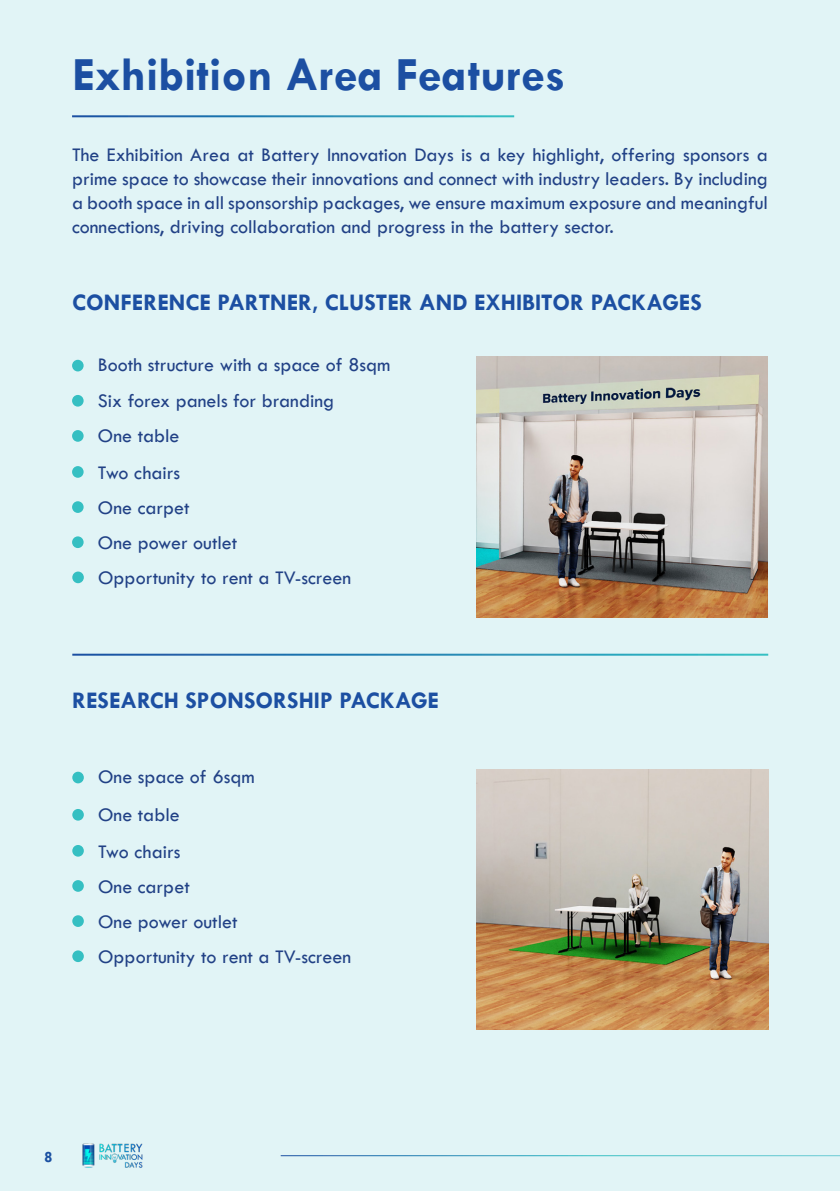
<style>
.page{position:relative;width:840px;height:1191px;background:#fff}
.page>*{position:absolute;margin:0;border:0;box-sizing:border-box;transform-origin:0 0}
.t1{font:700 48px "Tw Cen";color:#1c4fa2}
.t2{font:700 24px "Tw Cen";color:#1c4fa2}
.t3{font:20px/24px "Tw Cen";color:#214186;text-align:justify}
.t4{font:700 16px "Tw Cen";color:#1a50a1}
</style>
<div class="page">
<div style="left:0;top:0;width:839px;height:1191px;background:#e1f4f6"></div>
<hr style="left:280px;top:1155px;width:557px;height:1px;background:#fff">
<img style="left:82px;top:1143px;width:61px;height:25px">
<hr style="left:72px;top:115px;width:442px;height:2px;background:#fff">
<hr style="left:72px;top:653px;width:695px;height:2px;background:#fff">
<div style="left:72px;top:466px;width:12px;height:12px;background:#35bfc2;border-radius:50%"></div>
<div style="left:72px;top:845px;width:12px;height:11px;background:#35bfc2;border-radius:50%"></div>
<div style="left:72px;top:360px;width:12px;height:11px;background:#35bfc2;border-radius:50%"></div>
<div style="left:72px;top:771px;width:12px;height:12px;background:#35bfc2;border-radius:50%"></div>
<div style="left:72px;top:501px;width:12px;height:12px;background:#35bfc2;border-radius:50%"></div>
<div style="left:72px;top:880px;width:12px;height:11px;background:#35bfc2;border-radius:50%"></div>
<div style="left:72px;top:395px;width:12px;height:11px;background:#35bfc2;border-radius:50%"></div>
<div style="left:72px;top:536px;width:12px;height:12px;background:#35bfc2;border-radius:50%"></div>
<div style="left:72px;top:571px;width:12px;height:12px;background:#35bfc2;border-radius:50%"></div>
<div style="left:72px;top:950px;width:12px;height:12px;background:#35bfc2;border-radius:50%"></div>
<div style="left:72px;top:915px;width:12px;height:12px;background:#35bfc2;border-radius:50%"></div>
<div style="left:72px;top:430px;width:12px;height:12px;background:#35bfc2;border-radius:50%"></div>
<div style="left:72px;top:809px;width:12px;height:11px;background:#35bfc2;border-radius:50%"></div>
<img style="left:476px;top:356px;width:291px;height:261px">
<img style="left:476px;top:769px;width:291px;height:260px">
<p class="t1" style="left:72px;top:46px;width:494px">Exhibition Area Features</p>
<p class="t3" style="left:72px;top:143px;width:697px">The Exhibition Area at Battery Innovation Days is a key highlight, offering sponsors a prime space to showcase their innovations and connect with industry leaders. By including a booth space in all sponsorship packages, we ensure maximum exposure and meaningful connections, driving collaboration and progress in the battery sector.</p>
<p class="t2" style="left:72px;top:288px;width:631px">CONFERENCE PARTNER, CLUSTER AND EXHIBITOR PACKAGES</p>
<p class="t3" style="left:98px;top:353px;width:294px">Booth structure with a space of 8sqm</p>
<p class="t3" style="left:98px;top:388px;width:238px">Six forex panels for branding</p>
<p class="t3" style="left:98px;top:423px;width:83px">One table</p>
<p class="t3" style="left:98px;top:460px;width:84px">Two chairs</p>
<p class="t3" style="left:98px;top:495px;width:93px">One carpet</p>
<p class="t3" style="left:98px;top:531px;width:141px">One power outlet</p>
<p class="t3" style="left:98px;top:566px;width:254px">Opportunity to rent a TV-screen</p>
<p class="t2" style="left:72px;top:686px;width:368px">RESEARCH SPONSORSHIP PACKAGE</p>
<p class="t3" style="left:98px;top:765px;width:158px">One space of 6sqm</p>
<p class="t3" style="left:98px;top:802px;width:83px">One table</p>
<p class="t3" style="left:98px;top:839px;width:84px">Two chairs</p>
<p class="t3" style="left:98px;top:874px;width:93px">One carpet</p>
<p class="t3" style="left:98px;top:909px;width:141px">One power outlet</p>
<p class="t3" style="left:98px;top:944px;width:254px">Opportunity to rent a TV-screen</p>
<p class="t4" style="left:44px;top:1147px;width:10px">8</p>
</div>
